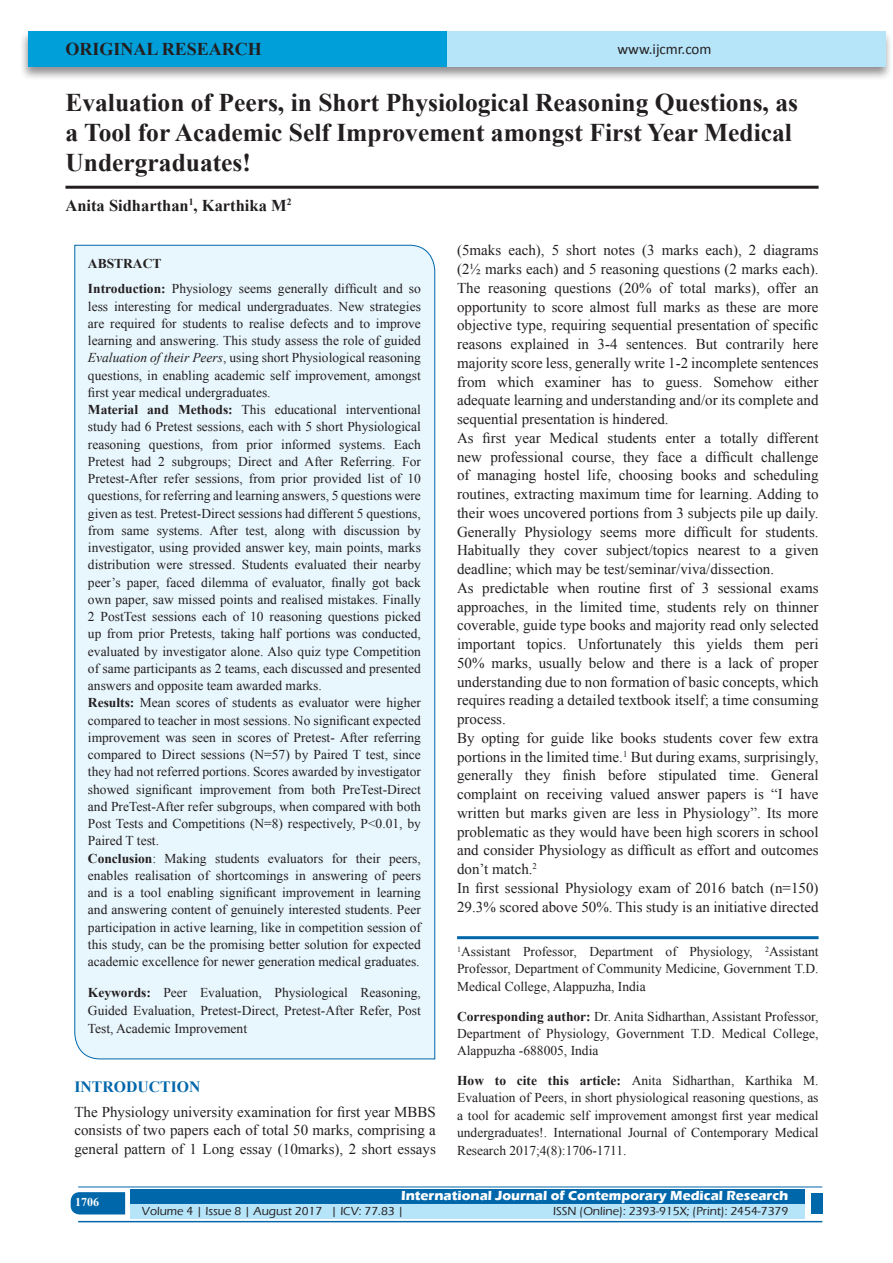
<style>
.page{position:relative;width:893px;height:1263px;background:#fff}
.page>*{position:absolute;margin:0;border:0;box-sizing:border-box;transform-origin:0 0}
.A_Title_New{font:700 25.5px/30px "Times New Roman";color:#231f20}
.AT_new{font:700 18px "Times New Roman";color:#231f20}
.AU-New{font:700 16.5px "Times New Roman";color:#231f20}
.t1{font:700 15.75px "Times New Roman";color:#0067aa}
.TX_New{font:15px/18.8px "Times New Roman";color:#231f20;text-align:justify}
.t2{font:15px "Calibri";color:#231f20}
.HTC_new{font:13.5px/17.2px "Times New Roman";color:#231f20}
.Affi_New{font:13.5px/17.2px "Times New Roman";color:#231f20;text-align:justify}
.Corresponding{font:13.5px/17.2px "Times New Roman";color:#231f20;text-align:justify}
.t3{font:700 13.5px "Eras ITC";color:#fff}
.t4{font:500 12px "Eras ITC";color:#231f20}
.t5{font:700 12px "Times New Roman";color:#fff}
.s1{font-weight:700}
.s2{font-style:italic}
</style>
<div class="page">
<div style="left:19px;top:29px;width:874px;height:52px;background:#231f20;opacity:.5"></div>
<div style="left:28px;top:31px;width:857px;height:35px;background:#b6e4f9"></div>
<div style="left:28px;top:31px;width:418px;height:35px;background:#009fda"></div>
<svg style="left:71px;top:1192px;width:54px;height:22px"></svg>
<div style="left:130px;top:1189px;width:674px;height:15px;background:#0067aa"></div>
<div style="left:130px;top:1204px;width:674px;height:15px;background:#b6e4f9"></div>
<hr style="left:78px;top:1186px;width:744px;height:1px;background:#0067aa">
<hr style="left:78px;top:1221px;width:744px;height:1px;background:#0067aa">
<div style="left:811px;top:1193px;width:11px;height:21px;background:#0067aa"></div>
<hr style="left:65px;top:186px;width:754px;height:3px;background:#231f20">
<div style="left:74px;top:244px;width:361px;height:816px;background:#e8f6fd"></div>
<hr style="left:457px;top:936px;width:362px;height:3px;background:#0067aa">
<p class="AT_new" style="left:65px;top:36px;width:198px">ORIGINAL RESEARCH</p>
<p class="t2" style="left:617px;top:40px;width:96px">www.ijcmr.com</p>
<p class="A_Title_New" style="left:65px;top:87px;width:734px">Evaluation of Peers, in Short Physiological Reasoning Questions, as a Tool for Academic Self Improvement amongst First Year Medical<br>Undergraduates!</p>
<p class="AU-New" style="left:65px;top:194px;width:227px">Anita Sidharthan<sup>1</sup>, Karthika M<sup>2</sup></p>
<p class="HTC_new" style="left:88px;top:250px;width:334px;line-height:25.8px"><span class="s1">ABSTRACT<br>Introduction:</span> Physiology seems generally difficult and so</p>
<p class="HTC_new" style="left:88px;top:297px;width:335px">less interesting for medical undergraduates. New strategies are required for students to realise defects and to improve learning and answering. This study assess the role of guided <span class="s2">Evaluation of their Peers</span>, using short Physiological reasoning questions, in enabling academic self improvement, amongst first year medical undergraduates.<br><span class="s1">Material and Methods:</span> This educational interventional study had 6 Pretest sessions, each with 5 short Physiological reasoning questions, from prior informed systems. Each Pretest had 2 subgroups; Direct and After Referring. For Pretest-After refer sessions, from prior provided list of 10 questions, for referring and learning answers, 5 questions were given as test. Pretest-Direct sessions had different 5 questions, from same systems. After test, along with discussion by investigator, using provided answer key, main points, marks distribution were stressed. Students evaluated their nearby peer’s paper, faced dilemma of evaluator, finally got back own paper, saw missed points and realised mistakes. Finally 2 PostTest sessions each of 10 reasoning questions picked up from prior Pretests, taking half portions was conducted, evaluated by investigator alone. Also quiz type Competition of same participants as 2 teams, each discussed and presented answers and opposite team awarded marks.<br><span class="s1">Results:</span> Mean scores of students as evaluator were higher compared to teacher in most sessions. No significant expected improvement was seen in scores of Pretest- After referring compared to Direct sessions (N=57) by Paired T test, since they had not referred portions. Scores awarded by investigator showed significant improvement from both PreTest-Direct and PreTest-After refer subgroups, when compared with both Post Tests and Competitions (N=8) respectively, P&lt;0.01, by Paired T test.<br><span class="s1">Conclusion</span>: Making students evaluators for their peers, enables realisation of shortcomings in answering of peers and is a tool enabling significant improvement in learning and answering content of genuinely interested students. Peer participation in active learning, like in competition session of this study, can be the promising better solution for expected academic excellence for newer generation medical graduates.</p>
<p class="HTC_new" style="left:88px;top:983px;width:334px;line-height:18px;text-align:justify"><span class="s1">Keywords:</span> Peer Evaluation, Physiological Reasoning, Guided Evaluation, Pretest-Direct, Pretest-After Refer, Post Test, Academic Improvement</p>
<h1 class="t1" style="left:74px;top:1075px;width:127px">INTRODUCTION</h1>
<p class="TX_New" style="left:74px;top:1102px;width:363px">The Physiology university examination for first year MBBS consists of two papers each of total 50 marks, comprising a general pattern of 1 Long essay (10marks), 2 short essays</p>
<p class="TX_New" style="left:457px;top:241px;width:363px">(5maks each), 5 short notes (3 marks each), 2 diagrams (2½ marks each) and 5 reasoning questions (2 marks each).<br>The reasoning questions (20% of total marks), offer an opportunity to score almost full marks as these are more objective type, requiring sequential presentation of specific reasons explained in 3-4 sentences. But contrarily here majority score less, generally write 1-2 incomplete sentences from which examiner has to guess. Somehow either adequate learning and understanding and/or its complete and sequential presentation is hindered.</p>
<p class="TX_New" style="left:457px;top:428px;width:363px">As first year Medical students enter a totally different new professional course, they face a difficult challenge of managing hostel life, choosing books and scheduling routines, extracting maximum time for learning. Adding to their woes uncovered portions from 3 subjects pile up daily.<br>Generally Physiology seems more difficult for students.<br>Habitually they cover subject/topics nearest to a given deadline; which may be test/seminar/viva/dissection.</p>
<p class="TX_New" style="left:457px;top:578px;width:363px">As predictable when routine first of 3 sessional exams approaches, in the limited time, students rely on thinner coverable, guide type books and majority read only selected important topics. Unfortunately this yields them peri 50% marks, usually below and there is a lack of proper understanding due to non formation of basic concepts, which requires reading a detailed textbook itself; a time consuming process.</p>
<p class="TX_New" style="left:457px;top:728px;width:363px">By opting for guide like books students cover few extra portions in the limited time.<sup>1</sup> But during exams, surprisingly, generally they finish before stipulated time. General complaint on receiving valued answer papers is “I have written but marks given are less in Physiology”. Its more problematic as they would have been high scorers in school and consider Physiology as difficult as effort and outcomes don’t match.<sup>2</sup></p>
<p class="TX_New" style="left:457px;top:878px;width:363px">In first sessional Physiology exam of 2016 batch (n=150)<br>29.3% scored above 50%. This study is an initiative directed</p>
<p class="Affi_New" style="left:457px;top:943px;width:363px"><sup>1</sup>Assistant Professor, Department of Physiology, <sup>2</sup>Assistant Professor, Department of Community Medicine, Government T.D.<br>Medical College, Alappuzha, India</p>
<p class="Corresponding" style="left:457px;top:1007px;width:363px"><span class="s1">Corresponding author:</span> Dr. Anita Sidharthan, Assistant Professor, Department of Physiology, Government T.D. Medical College, Alappuzha -688005, India</p>
<p class="HTC_new" style="left:457px;top:1072px;width:363px;text-align:justify"><span class="s1">How to cite this article:</span> Anita Sidharthan, Karthika M.<br>Evaluation of Peers, in short physiological reasoning questions, as a tool for academic self improvement amongst first year medical undergraduates!. International Journal of Contemporary Medical Research 2017;4(8):1706-1711.</p>
<h4 class="t5" style="left:75px;top:1194px;width:26px">1706</h4>
<p class="t3" style="left:401px;top:1188px;width:389px">International Journal of Contemporary Medical Research</p>
<p class="t4" style="left:142px;top:1204px;width:263px">Volume 4 | Issue 8 | August 2017 | ICV: 77.83 |</p>
<p class="t4" style="left:553px;top:1204px;width:237px">ISSN (Online): 2393-915X; (Print): 2454-7379</p>
</div>
